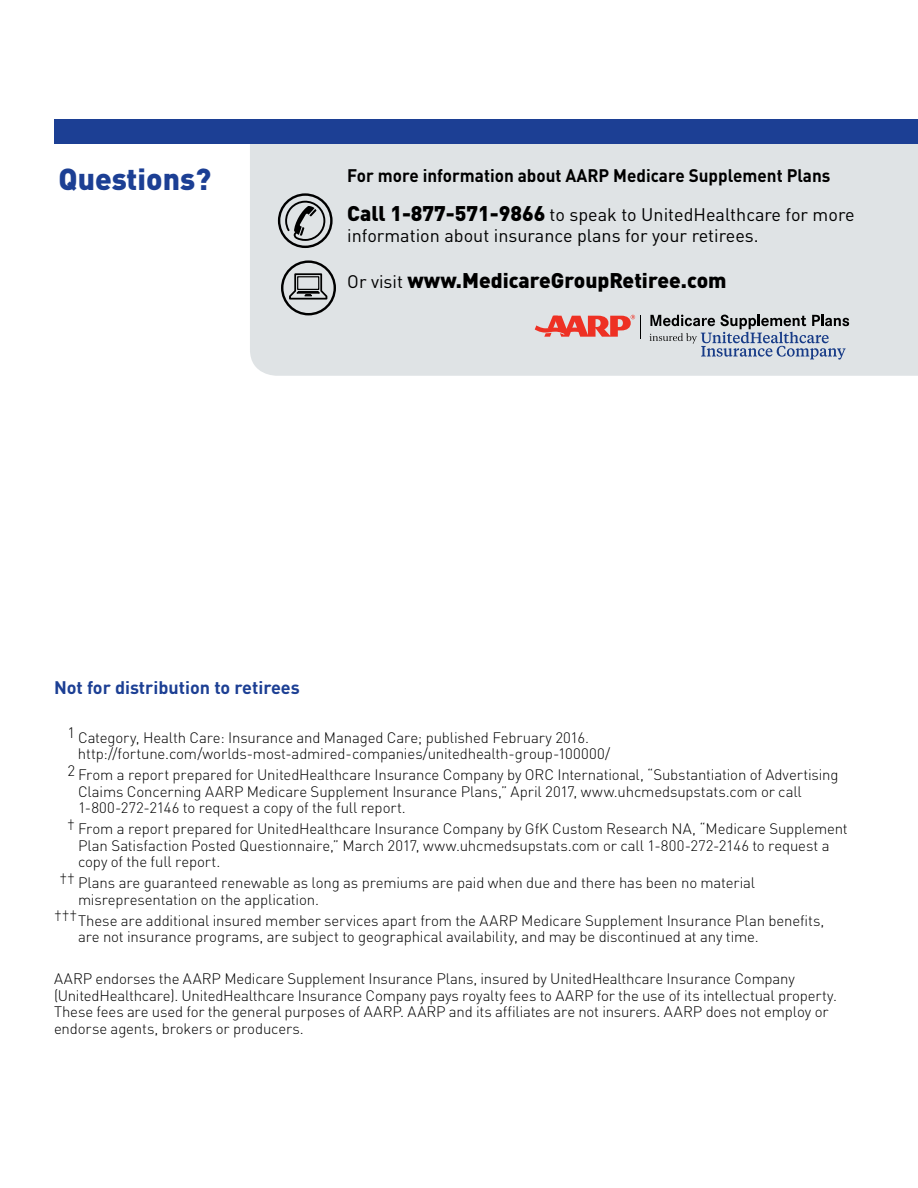
<style>
.page{position:relative;width:918px;height:1188px;background:#fff}
.page>*{position:absolute;margin:0;border:0;box-sizing:border-box;transform-origin:0 0}
.t1{font:900 30px "DINOT";color:#1c3f94}
.t2{font:900 21px "DINOT";color:#000}
.t3{font:700 18px/38.7px "DINOT";color:#000;scale:.95 1}
.t4{font:18px "DINOT";color:#000}
.t5{font:700 18px "DINOT";color:#1c3f94}
.t6{font:300 15px/16.5px "DINOT";letter-spacing:-.01em;color:#000}
.t7{font:300 15px/16.5px "DINOT";letter-spacing:-.01em;color:#000;scale:.85 1}
.s1{font-weight:900;font-size:21px}
.s2{font-weight:400}
.s3{font-weight:400;font-size:18px}
</style>
<div class="page">
<div style="left:250px;top:143px;width:668px;height:233px;background:#dfe3e5"></div>
<svg style="left:535px;top:315px;width:106px;height:24px;background:#e48984"></svg>
<svg style="left:650px;top:315px;width:199px;height:45px;background:#afb6c0"></svg>
<div style="left:54px;top:119px;width:864px;height:24px;background:#1c3f94"></div>
<svg style="left:278px;top:193px;width:55px;height:55px;background:#a2a5a6"></svg>
<svg style="left:281px;top:260px;width:55px;height:55px;background:#a7aaab"></svg>
<h1 class="t1" style="left:58px;top:159px;width:154px">Questions?</h1>
<p class="t3" style="left:347px;top:156px;width:535px">For more information about AARP Medicare Supplement Plans<br><span class="s1">Call 1-877-571-9866</span> <span class="s2">to speak to UnitedHealthcare for more</span></p>
<p class="t4" style="left:347px;top:224px;width:413px">information about insurance plans for your retirees.</p>
<h2 class="t2" style="left:347px;top:266px;width:381px"><span class="s3">Or visit</span> www.MedicareGroupRetiree.com</h2>
<p class="t5" style="left:54px;top:675px;width:247px">Not for distribution to retirees</p>
<p class="t6" style="left:78px;top:729px;width:534px;text-indent:-10px">1 Category, Health Care: Insurance and Managed Care; published February 2016. http://fortune.com/worlds-most-admired-companies/unitedhealth-group-100000/</p>
<p class="t6" style="left:78px;top:766px;width:762px;text-indent:-10px">2 From a report prepared for UnitedHealthcare Insurance Company by ORC International, “Substantiation of Advertising<br>Claims Concerning AARP Medicare Supplement Insurance Plans,” April 2017, www.uhcmedsupstats.com or call<br>1-800-272-2146 to request a copy of the full report.</p>
<p class="t7" style="left:78px;top:820px;width:907px;text-indent:-11px">† From a report prepared for UnitedHealthcare Insurance Company by GfK Custom Research NA, “Medicare Supplement<br>Plan Satisfaction Posted Questionnaire,” March 2017, www.uhcmedsupstats.com or call 1-800-272-2146 to request a copy of the full report.</p>
<p class="t7" style="left:78px;top:874px;width:798px;text-indent:-18px">†† Plans are guaranteed renewable as long as premiums are paid when due and there has been no material misrepresentation on the application.</p>
<p class="t7" style="left:78px;top:912px;width:880px;text-indent:-24px">†††These are additional insured member services apart from the AARP Medicare Supplement Insurance Plan benefits, are not insurance programs, are subject to geographical availability, and may be discontinued at any time.</p>
<p class="t6" style="left:54px;top:970px;width:785px">AARP endorses the AARP Medicare Supplement Insurance Plans, insured by UnitedHealthcare Insurance Company (UnitedHealthcare). UnitedHealthcare Insurance Company pays royalty fees to AARP for the use of its intellectual property.<br>These fees are used for the general purposes of AARP. AARP and its affiliates are not insurers. AARP does not employ or endorse agents, brokers or producers.</p>
</div>
